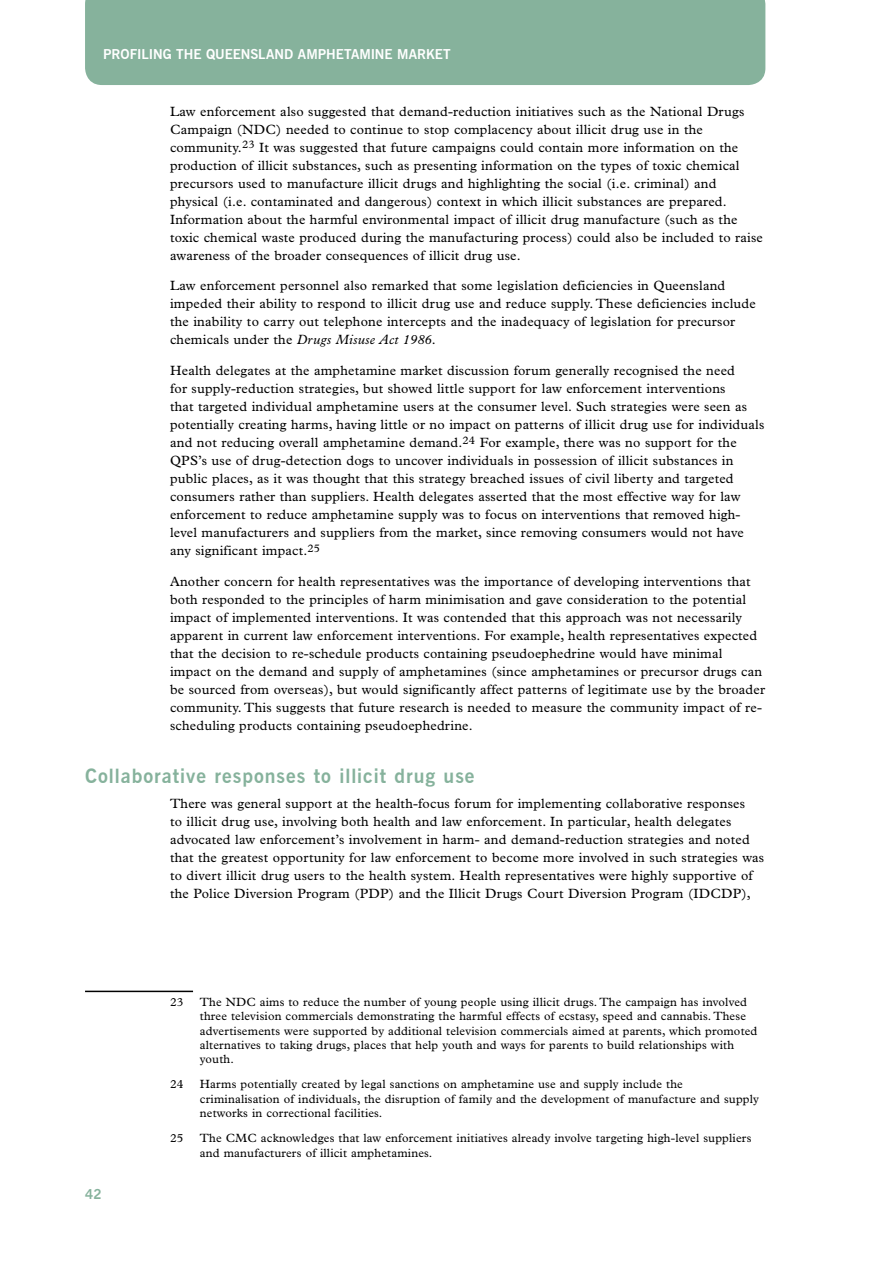
<style>
.page{position:relative;width:893px;height:1263px;background:#fff}
.page>*{position:absolute;margin:0;border:0;box-sizing:border-box;transform-origin:0 0}
.t1{font:700 19.5px "News Gothic BT";letter-spacing:.05em;color:#86b29c}
.t2{font:13.5px/18px "Plantin Std";letter-spacing:.015em;color:#000}
.t3{font:700 13.5px "News Gothic BT";color:#fff}
.t4{font:700 13.5px "News Gothic BT";color:#86b29c}
.t5{font:12px/14.4px "Plantin Std";letter-spacing:.015em;color:#000}
.s1{font-style:italic}
</style>
<div class="page">
<div style="left:85px;top:0;width:680px;height:85px;background:#86b29c"></div>
<hr style="left:85px;top:991px;width:108px;height:1px;background:#000">
<p class="t3" style="left:103px;top:46px;width:131px">profiling the queensl</p>
<p class="t3" style="left:266px;top:46px;width:177px">and amphetamine market</p>
<p class="t2" style="left:170px;top:102px;width:594px">Law enforcement also suggested that demand-reduction initiatives such as the National Drugs Campaign (NDC) needed to continue to stop complacency about illicit drug use in the community.<sup>23</sup> It was suggested that future campaigns could contain more information on the production of illicit substances, such as presenting information on the types of toxic chemical precursors used to manufacture illicit drugs and highlighting the social (i.e. criminal) and physical (i.e. contaminated and dangerous) context in which illicit substances are prepared.<br>Information about the harmful environmental impact of illicit drug manufacture (such as the toxic chemical waste produced during the manufacturing process) could also be included to raise awareness of the broader consequences of illicit drug use.</p>
<p class="t2" style="left:170px;top:277px;width:587px">Law enforcement personnel also remarked that some legislation deficiencies in Queensland impeded their ability to respond to illicit drug use and reduce supply. These deficiencies include the inability to carry out telephone intercepts and the inadequacy of legislation for precursor chemicals under the <span class="s1">Drugs Misuse Act 1986</span>.</p>
<p class="t2" style="left:170px;top:362px;width:596px">Health delegates at the amphetamine market discussion forum generally recognised the need<br>for supply-reduction strategies, but showed little support for law enforcement interventions<br>that targeted individual amphetamine users at the consumer level. Such strategies were seen as potentially creating harms, having little or no impact on patterns of illicit drug use for individuals and not reducing overall amphetamine demand.<sup>24</sup> For example, there was no support for the QPS’s use of drug-detection dogs to uncover individuals in possession of illicit substances in public places, as it was thought that this strategy breached issues of civil liberty and targeted consumers rather than suppliers. Health delegates asserted that the most effective way for law enforcement to reduce amphetamine supply was to focus on interventions that removed high&shy;level manufacturers and suppliers from the market, since removing consumers would not have any significant impact.<sup>25</sup></p>
<p class="t2" style="left:170px;top:573px;width:596px">Another concern for health representatives was the importance of developing interventions that both responded to the principles of harm minimisation and gave consideration to the potential impact of implemented interventions. It was contended that this approach was not necessarily apparent in current law enforcement interventions. For example, health representatives expected that the decision to re-schedule products containing pseudoephedrine would have minimal impact on the demand and supply of amphetamines (since amphetamines or precursor drugs can be sourced from overseas), but would significantly affect patterns of legitimate use by the broader community. This suggests that future research is needed to measure the community impact of re&shy;scheduling products containing pseudoephedrine.</p>
<h1 class="t1" style="left:85px;top:764px;width:391px">Collaborative responses to illicit drug use</h1>
<p class="t2" style="left:170px;top:794px;width:596px">There was general support at the health-focus forum for implementing collaborative responses<br>to illicit drug use, involving both health and law enforcement. In particular, health delegates advocated law enforcement’s involvement in harm- and demand-reduction strategies and noted that the greatest opportunity for law enforcement to become more involved in such strategies was to divert illicit drug users to the health system. Health representatives were highly supportive of the Police Diversion Program (PDP) and the Illicit Drugs Court Diversion Program (IDCDP),</p>
<p class="t4" style="left:85px;top:1186px;width:18px">42</p>
<p class="t5" style="left:170px;top:995px;width:15px">23</p>
<p class="t5" style="left:200px;top:995px;width:559px">The NDC aims to reduce the number of young people using illicit drugs. The campaign has involved three television commercials demonstrating the harmful effects of ecstasy, speed and cannabis. These advertisements were supported by additional television commercials aimed at parents, which promoted alternatives to taking drugs, places that help youth and ways for parents to build relationships with youth.</p>
<p class="t5" style="left:170px;top:1077px;width:15px">24</p>
<p class="t5" style="left:200px;top:1077px;width:561px">Harms potentially created by legal sanctions on amphetamine use and supply include the criminalisation of individuals, the disruption of family and the development of manufacture and supply networks in correctional facilities.</p>
<p class="t5" style="left:170px;top:1131px;width:15px">25</p>
<p class="t5" style="left:200px;top:1131px;width:553px">The CMC acknowledges that law enforcement initiatives already involve targeting high-level suppliers and manufacturers of illicit amphetamines.</p>
</div>
